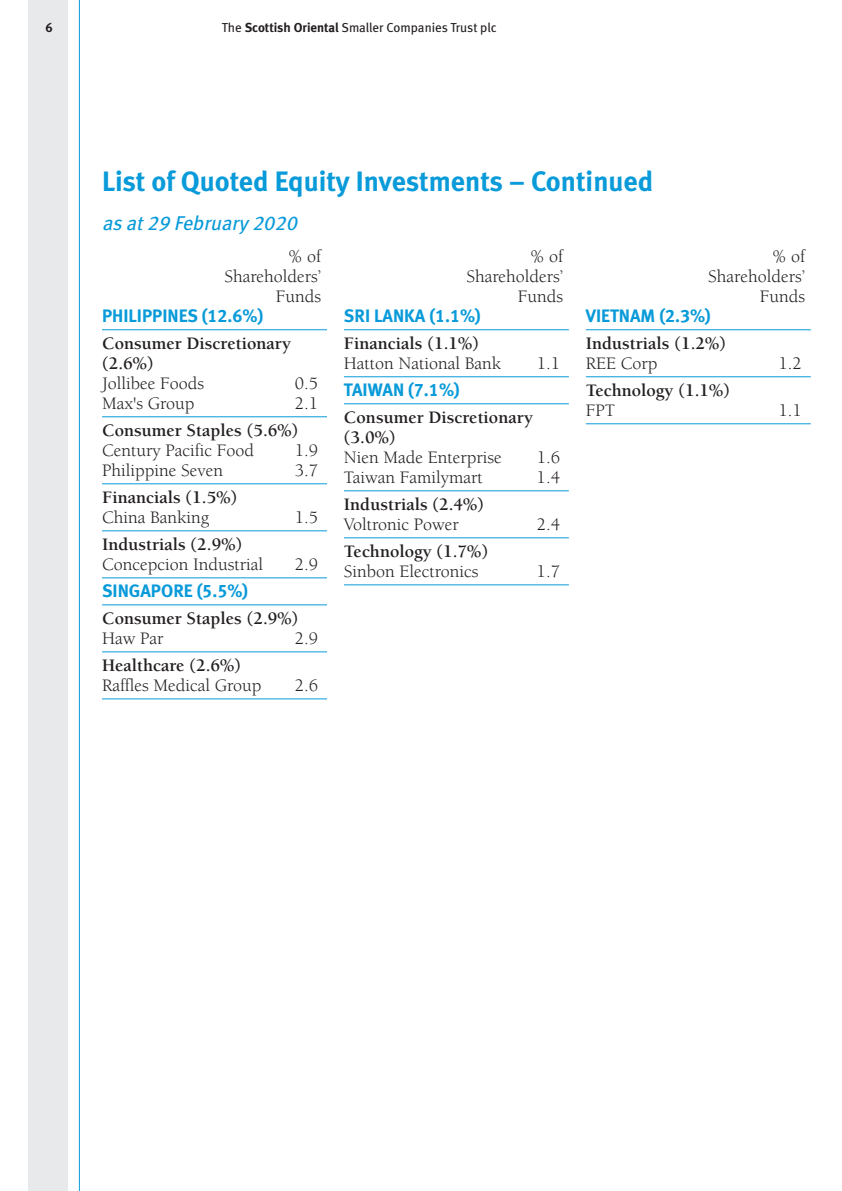
<style>
.page{position:relative;width:842px;height:1191px;background:#fff}
.page>*{position:absolute;margin:0;border:0;box-sizing:border-box;transform-origin:0 0}
.t1{font:28px "Meta Bold LF";color:#089ad9}
.t2{font:italic 20px "Meta Book LF";color:#089ad9}
.t3{font:18px/20px "Berkeley LT";color:#231f20;text-align:right}
.t4{font:700 18px/20px "Berkeley LT";color:#231f20}
.t5{font:18px "Meta Bold LF";color:#089ad9}
.t6{font:13px "Meta";color:#231f20}
.t7{font:13px "Meta Bold LF";color:#231f20}
.s1{font-family:"Meta Bold LF"}
</style>
<div class="page">
<div style="left:28px;top:0;width:40px;height:1191px;background:#e8e9ea"></div>
<hr style="left:79px;top:0;width:1px;height:1191px;background:#089ad9">
<hr style="left:102px;top:329px;width:225px;height:1px;background:#089ad9">
<hr style="left:102px;top:416px;width:225px;height:1px;background:#089ad9">
<hr style="left:102px;top:483px;width:225px;height:1px;background:#089ad9">
<hr style="left:102px;top:530px;width:225px;height:1px;background:#089ad9">
<hr style="left:102px;top:577px;width:225px;height:1px;background:#089ad9">
<hr style="left:102px;top:604px;width:225px;height:1px;background:#089ad9">
<hr style="left:102px;top:651px;width:225px;height:1px;background:#089ad9">
<hr style="left:102px;top:698px;width:225px;height:1px;background:#089ad9">
<hr style="left:344px;top:329px;width:225px;height:1px;background:#089ad9">
<hr style="left:344px;top:376px;width:225px;height:1px;background:#089ad9">
<hr style="left:344px;top:403px;width:225px;height:1px;background:#089ad9">
<hr style="left:344px;top:490px;width:225px;height:1px;background:#089ad9">
<hr style="left:344px;top:537px;width:225px;height:1px;background:#089ad9">
<hr style="left:344px;top:584px;width:225px;height:1px;background:#089ad9">
<hr style="left:586px;top:329px;width:225px;height:1px;background:#089ad9">
<hr style="left:586px;top:376px;width:225px;height:1px;background:#089ad9">
<hr style="left:586px;top:423px;width:225px;height:1px;background:#089ad9">
<p class="t7" style="left:45px;top:20px;width:9px">6</p>
<p class="t6" style="left:222px;top:20px;width:276px">The <span class="s1">Scottish Oriental</span> Smaller Companies Trust plc</p>
<h1 class="t1" style="left:102px;top:165px;width:552px">List of Quoted Equity Investments – Continued</h1>
<p class="t2" style="left:102px;top:212px;width:201px">as at 29 February 2020</p>
<p class="t3" style="left:224px;top:247px;width:98px">% of<br>Shareholders’<br>Funds</p>
<p class="t5" style="left:102px;top:305px;width:163px">PHILIPPINES (12.6%)</p>
<p class="t4" style="left:102px;top:334px;width:191px">Consumer Discretionary (2.6%)</p>
<p class="t3" style="left:102px;top:374px;width:103px">Jollibee Foods</p>
<p class="t3" style="left:295px;top:374px;width:25px">0.5</p>
<p class="t3" style="left:102px;top:394px;width:94px">Max's Group</p>
<p class="t3" style="left:295px;top:394px;width:25px">2.1</p>
<p class="t4" style="left:102px;top:421px;width:198px">Consumer Staples (5.6%)</p>
<p class="t3" style="left:102px;top:441px;width:154px">Century Pacific Food</p>
<p class="t3" style="left:295px;top:441px;width:25px">1.9</p>
<p class="t3" style="left:102px;top:461px;width:122px">Philippine Seven</p>
<p class="t3" style="left:295px;top:461px;width:25px">3.7</p>
<p class="t4" style="left:102px;top:488px;width:136px">Financials (1.5%)</p>
<p class="t3" style="left:102px;top:508px;width:108px">China Banking</p>
<p class="t3" style="left:295px;top:508px;width:25px">1.5</p>
<p class="t4" style="left:102px;top:535px;width:141px">Industrials (2.9%)</p>
<p class="t3" style="left:102px;top:555px;width:162px">Concepcion Industrial</p>
<p class="t3" style="left:295px;top:555px;width:25px">2.9</p>
<p class="t5" style="left:102px;top:580px;width:148px">SINGAPORE (5.5%)</p>
<p class="t4" style="left:102px;top:609px;width:198px">Consumer Staples (2.9%)</p>
<p class="t3" style="left:102px;top:629px;width:63px">Haw Par</p>
<p class="t3" style="left:295px;top:629px;width:25px">2.9</p>
<p class="t4" style="left:102px;top:656px;width:140px">Healthcare (2.6%)</p>
<p class="t3" style="left:102px;top:676px;width:161px">Raffles Medical Group</p>
<p class="t3" style="left:295px;top:676px;width:25px">2.6</p>
<p class="t3" style="left:466px;top:247px;width:98px">% of<br>Shareholders’<br>Funds</p>
<p class="t5" style="left:344px;top:305px;width:138px">SRI LANKA (1.1%)</p>
<p class="t4" style="left:344px;top:334px;width:136px">Financials (1.1%)</p>
<p class="t3" style="left:344px;top:354px;width:159px">Hatton National Bank</p>
<p class="t3" style="left:537px;top:354px;width:25px">1.1</p>
<p class="t5" style="left:344px;top:379px;width:117px">TAIWAN (7.1%)</p>
<p class="t4" style="left:344px;top:408px;width:191px">Consumer Discretionary (3.0%)</p>
<p class="t3" style="left:344px;top:448px;width:159px">Nien Made Enterprise</p>
<p class="t3" style="left:537px;top:448px;width:25px">1.6</p>
<p class="t3" style="left:344px;top:468px;width:140px">Taiwan Familymart</p>
<p class="t3" style="left:537px;top:468px;width:25px">1.4</p>
<p class="t4" style="left:344px;top:495px;width:141px">Industrials (2.4%)</p>
<p class="t3" style="left:344px;top:515px;width:116px">Voltronic Power</p>
<p class="t3" style="left:537px;top:515px;width:25px">2.4</p>
<p class="t4" style="left:344px;top:542px;width:145px">Technology (1.7%)</p>
<p class="t3" style="left:344px;top:562px;width:136px">Sinbon Electronics</p>
<p class="t3" style="left:537px;top:562px;width:25px">1.7</p>
<p class="t3" style="left:708px;top:247px;width:98px">% of<br>Shareholders’<br>Funds</p>
<p class="t5" style="left:586px;top:305px;width:126px">VIETNAM (2.3%)</p>
<p class="t4" style="left:586px;top:334px;width:141px">Industrials (1.2%)</p>
<p class="t3" style="left:586px;top:354px;width:73px">REE Corp</p>
<p class="t3" style="left:778px;top:354px;width:25px">1.2</p>
<p class="t4" style="left:586px;top:381px;width:145px">Technology (1.1%)</p>
<p class="t3" style="left:586px;top:401px;width:31px">FPT</p>
<p class="t3" style="left:778px;top:401px;width:25px">1.1</p>
</div>
